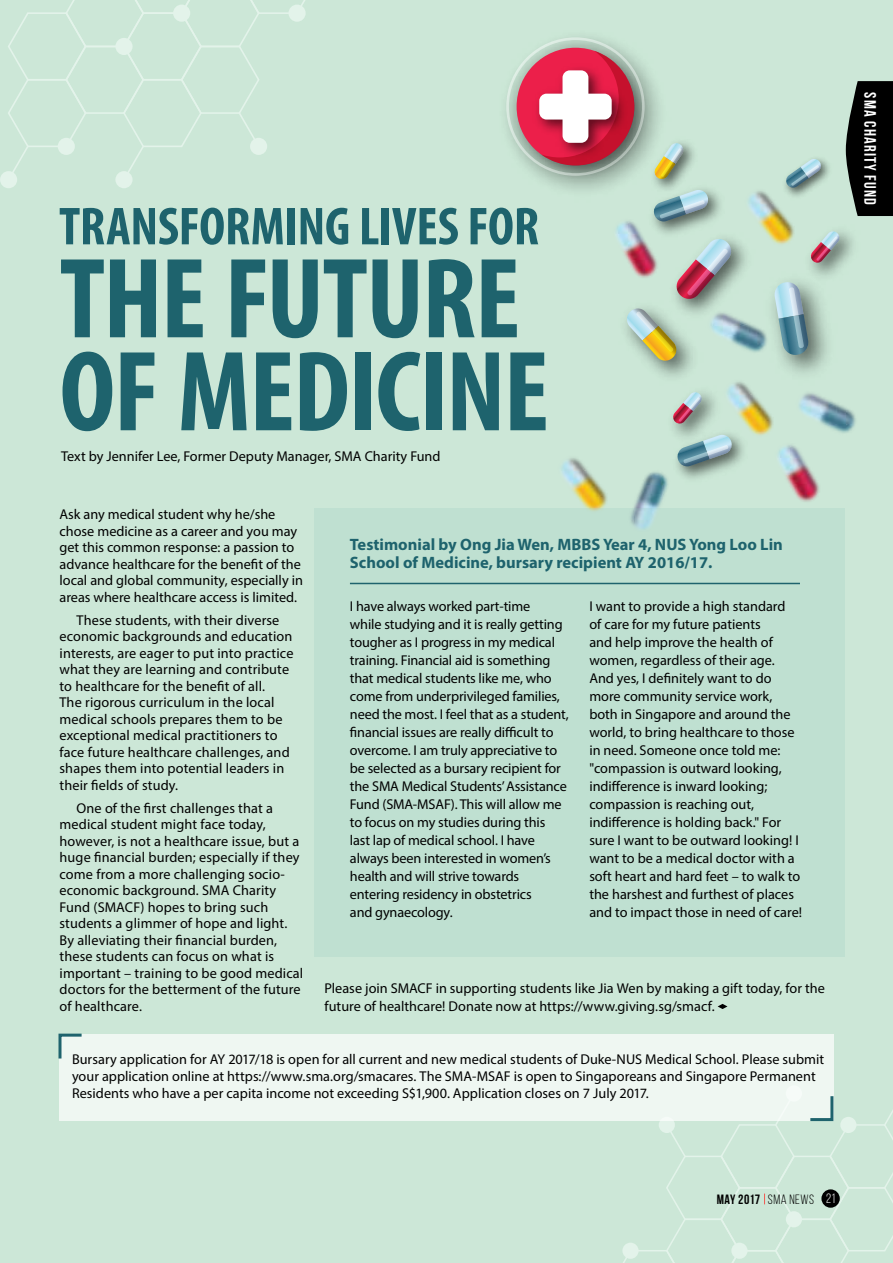
<style>
.page{position:relative;width:893px;height:1263px;background:#cce7d7}
.page>*{position:absolute;margin:0;border:0;box-sizing:border-box;transform-origin:0 0}
.t1{font:700 condensed 115.35px/93px "Myriad Pro";letter-spacing:-.015em;color:#1e636d}
.t2{font:700 condensed 53.85px "Myriad Pro";letter-spacing:-.005em;color:#1e636d}
.t3{font:700 16.5px/18px "Myriad Pro";color:#1e636d}
.t4{font:700 16.5px "Bebas Neue";letter-spacing:.075em;color:#fff}
.t5{font:14.25px/18px "Myriad Pro";color:#000}
.t6{font:13.5px "Bebas Neue";letter-spacing:.005em;color:#000}
.s1{font-style:inherit}
.s2{color:#fff}
</style>
<div class="page">
<svg style="left:506px;top:37px;width:139px;height:139px"></svg>
<svg style="left:8px;top:0;width:297px;height:177px"></svg>
<div style="left:173px;top:5px;width:17px;height:17px;background:#e3f3ea;border-radius:50%"></div>
<div style="left:58px;top:138px;width:17px;height:17px;background:#e3f3ea;border-radius:50%"></div>
<div style="left:0;top:171px;width:17px;height:17px;background:#e3f3ea;border-radius:50%"></div>
<div style="left:250px;top:138px;width:17px;height:17px;background:#e3f3ea;border-radius:50%"></div>
<div style="left:288px;top:5px;width:18px;height:17px;background:#e3f3ea;border-radius:50%"></div>
<div style="left:115px;top:171px;width:18px;height:17px;background:#e3f3ea;border-radius:50%"></div>
<div style="left:115px;top:38px;width:18px;height:17px;background:#e3f3ea;border-radius:50%"></div>
<svg style="left:694px;top:245px;width:15px;height:29px"></svg>
<svg style="left:831px;top:231px;width:9px;height:32px"></svg>
<svg style="left:673px;top:399px;width:14px;height:25px"></svg>
<img style="left:576px;top:183px;width:118px;height:95px">
<img style="left:785px;top:470px;width:60px;height:67px">
<svg style="left:805px;top:282px;width:4px;height:61px"></svg>
<img style="left:644px;top:183px;width:65px;height:59px">
<svg style="left:653px;top:190px;width:56px;height:33px"></svg>
<img style="left:672px;top:274px;width:133px;height:69px">
<img style="left:810px;top:355px;width:46px;height:78px">
<img style="left:644px;top:434px;width:62px;height:74px">
<img style="left:649px;top:294px;width:56px;height:83px">
<svg style="left:626px;top:308px;width:51px;height:54px"></svg>
<img style="left:645px;top:134px;width:57px;height:64px">
<svg style="left:654px;top:143px;width:30px;height:37px"></svg>
<img style="left:709px;top:158px;width:122px;height:124px">
<img style="left:561px;top:458px;width:83px;height:50px">
<img style="left:687px;top:343px;width:123px;height:129px">
<svg style="left:718px;top:1004px;width:9px;height:5px"></svg>
<div style="left:314px;top:508px;width:530px;height:448px;background:#bfe0d1"></div>
<div style="left:59px;top:1034px;width:774px;height:86px;background:#eff7f2"></div>
<svg style="left:58px;top:1033px;width:24px;height:26px"></svg>
<svg style="left:611px;top:1091px;width:282px;height:172px"></svg>
<svg style="left:846px;top:81px;width:47px;height:135px;background:#141615"></svg>
<hr style="left:350px;top:583px;width:450px;height:1px;background:#1e636d">
<div style="left:0;top:0;width:17px;height:26px;background:#cce7d7"></div>
<h2 class="t2" style="left:59px;top:193px;width:482px">TRANSFORMING LIVES FOR</h2>
<h1 class="t1" style="left:60px;top:250px;width:491px">THE FUTURE<br>OF MEDICINE</h1>
<p class="t5" style="left:61px;top:447px;width:381px">Text by Jennifer Lee, Former Deputy Manager, SMA Charity Fund</p>
<p class="t5" style="left:60px;top:506px;width:245px;line-height:16.5px">Ask any medical student why he/she chose medicine as a career and you may get this common response: a passion to advance healthcare for the benefit of the local and global community, especially in areas where healthcare access is limited.</p>
<p class="t5" style="left:60px;top:611px;width:235px;line-height:16.5px;text-indent:17px">These students, with their diverse economic backgrounds and education interests, are eager to put into practice what they are learning and contribute to healthcare for the benefit of all.<br>The rigorous curriculum in the local medical schools prepares them to be exceptional medical practitioners to face future healthcare challenges, and shapes them into potential leaders in their fields of study.</p>
<p class="t5" style="left:60px;top:799px;width:245px;line-height:16.5px;text-indent:17px">One of the first challenges that a medical student might face today, however, is not a healthcare issue, but a huge financial burden; especially if they come from a more challenging socio&shy;economic background. SMA Charity Fund (SMACF) hopes to bring such students a glimmer of hope and light.<br>By alleviating their financial burden, these students can focus on what is important – training to be good medical doctors for the betterment of the future of healthcare.</p>
<p class="t3" style="left:350px;top:535px;width:434px">Testimonial by Ong Jia Wen, MBBS Year 4, NUS Yong Loo Lin<br>School of Medicine, bursary recipient AY 2016/17.</p>
<p class="t5" style="left:350px;top:597px;width:220px">I have always worked part-time<br>while studying and it is really getting tougher as I progress in my medical training. Financial aid is something that medical students like me, who come from underprivileged families, need the most. I feel that as a student, financial issues are really difficult to overcome. I am truly appreciative to be selected as a bursary recipient for the SMA Medical Students’ Assistance Fund (SMA-MSAF). This will allow me to focus on my studies during this last lap of medical school. I have always been interested in women’s health and will strive towards entering residency in obstetrics<br>and gynaecology.</p>
<p class="t5" style="left:589px;top:597px;width:214px">I want to provide a high standard<br>of care for my future patients<br>and help improve the health of women, regardless of their age.<br>And yes, I definitely want to do more community service work, both in Singapore and around the world, to bring healthcare to those in need. Someone once told me: "compassion is outward looking, indifference is inward looking; compassion is reaching out, indifference is holding back." For sure I want to be outward looking! I want to be a medical doctor with a soft heart and hard feet – to walk to the harshest and furthest of places and to impact those in need of care!</p>
<p class="t5" style="left:324px;top:978px;width:502px">Please join SMACF in supporting students like Jia Wen by making a gift today, for the future of healthcare! Donate now at https://www.giving.sg/smacf.</p>
<p class="t5" style="left:72px;top:1051px;width:754px;line-height:17.1px">Bursary application for AY 2017/18 is open for all current and new medical students of Duke-NUS Medical School. Please submit your application online at https://www.sma.org/smacares. The SMA-MSAF is open to Singaporeans and Singapore Permanent<br>Residents who have a per capita income not exceeding S$1,900. Application closes on 7 July 2017.</p>
<p class="t4" style="left:879px;top:92px;width:114px;rotate:90deg">sma chariTy fund</p>
<p class="t6" style="left:717px;top:1191px;width:120px">MAY 2017 <span class="s1">SMA NEWS</span> <span class="s2">21</span></p>
</div>
